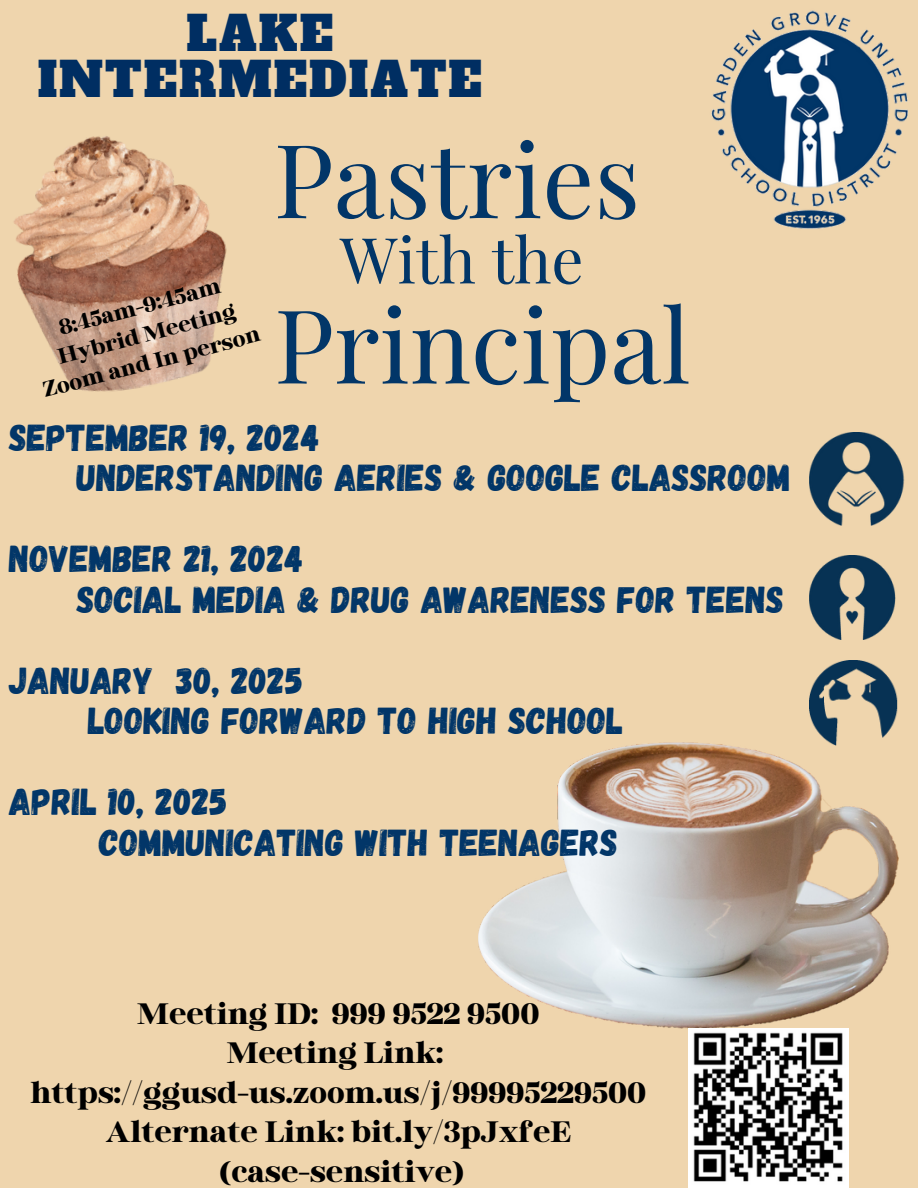
<style>
.page{position:relative;width:918px;height:1188px;background:#efd5ad}
.page>*{position:absolute;margin:0;border:0;box-sizing:border-box;transform-origin:0 0}
.t1{font:102.45px "Playfair Display";color:#023668}
.t2{font:63.45px "Playfair Display";color:#023668}
.t3{font:46.8px/46.2px "Alfa Slab One";letter-spacing:.04em;color:#002e62;text-align:center}
.t4{font:37.5px/40.5px "Gagalin";color:#023668}
.t5{font:700 36.45px/39.3px "Binggo Wood Display";color:#000;text-align:center}
.t6{font:700 26.4px "Binggo Wood Display";color:#000}
</style>
<div class="page">
<img style="left:478px;top:743px;width:421px;height:286px">
<img style="left:711px;top:10px;width:197px;height:219px">
<img style="left:14px;top:136px;width:213px;height:256px">
<img style="left:809px;top:555px;width:87px;height:84px">
<img style="left:809px;top:660px;width:90px;height:86px">
<img style="left:809px;top:433px;width:96px;height:92px">
<img style="left:689px;top:1029px;width:159px;height:159px">
<p class="t3" style="left:38px;top:11px;width:446px">LAKE<br>INTERMEDIATE</p>
<h4 class="t6" style="left:56px;top:315px;width:168px;rotate:-15deg">8:45am-9:45am</h4>
<h4 class="t6" style="left:55px;top:345px;width:184px;rotate:-15deg">Hybrid Meeting</h4>
<h4 class="t6" style="left:40px;top:378px;width:226px;rotate:-15deg">Zoom and In person</h4>
<p class="t1" style="left:274px;top:107px;width:368px">Pastries</p>
<p class="t2" style="left:340px;top:215px;width:245px">With the</p>
<p class="t1" style="left:274px;top:273px;width:418px">Principal</p>
<p class="t4" style="left:77px;top:416px;width:715px;text-indent:-68px">SEPTEMBER 19, 2024<br>UNDERSTANDING AERIES &amp; GOOGLE CLASSROOM</p>
<h1 class="t4" style="left:77px;top:537px;width:709px;text-indent:-68px">NOVEMBER 21, 2024<br>SOCIAL MEDIA &amp; DRUG AWARENESS FOR TEENS</h1>
<p class="t4" style="left:88px;top:659px;width:537px;text-indent:-79px">JANUARY 30, 2025<br>LOOKING FORWARD TO HIGH SCHOOL</p>
<p class="t4" style="left:99px;top:780px;width:520px;text-indent:-90px">APRIL 10, 2025<br>COMMUNICATING WITH TEENAGERS</p>
<h4 class="t5" style="left:30px;top:994px;width:617px">Meeting ID: 999 9522 9500<br>Meeting Link: https://ggusd-us.zoom.us/j/99995229500<br>Alternate Link: bit.ly/3pJxfeE (case-sensitive)</h4>
</div>
